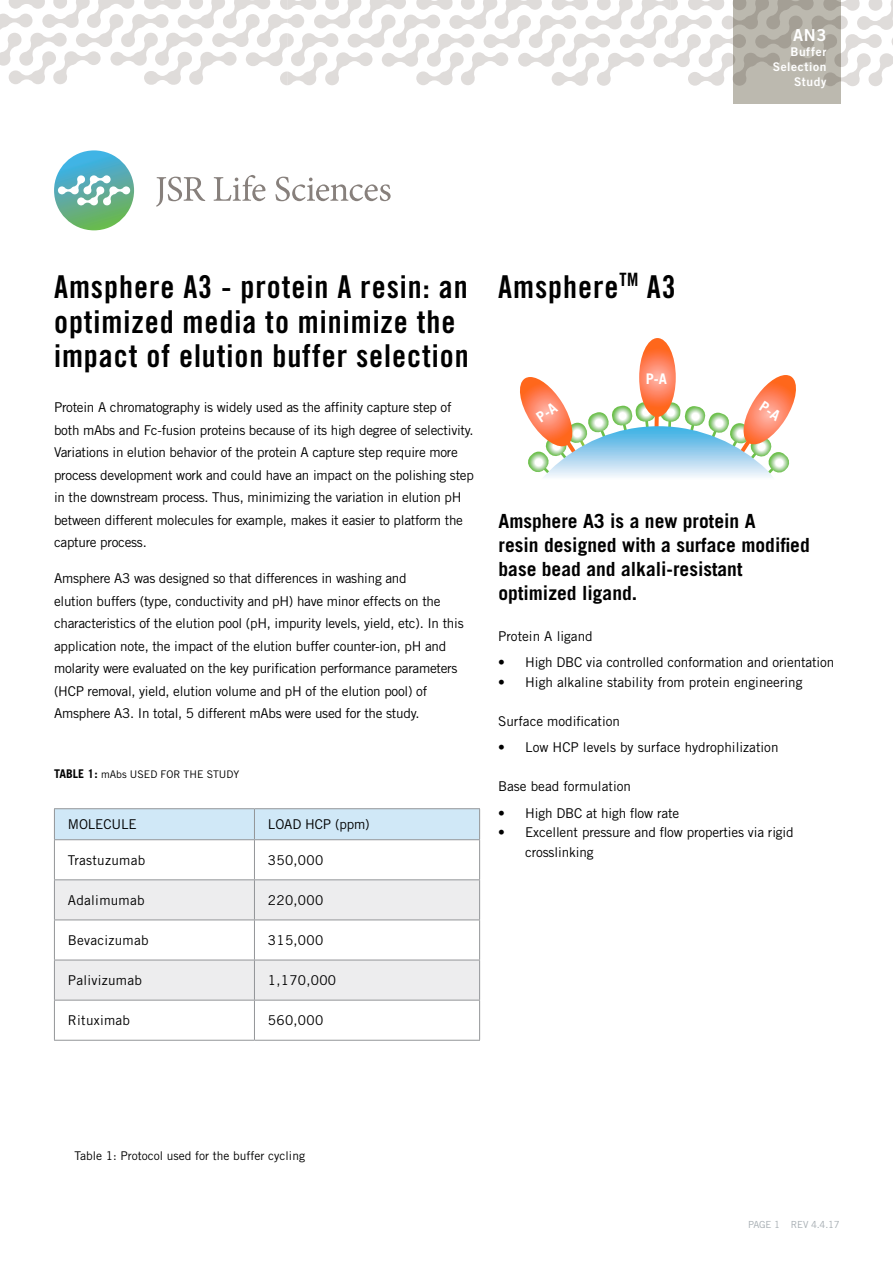
<style>
.page{position:relative;width:893px;height:1263px;background:#fff}
.page>*{position:absolute;margin:0;border:0;box-sizing:border-box;transform-origin:0 0}
.t1{font:31.5px/34.5px "Trade Gothic Bold Cond Twenty";letter-spacing:.03em;color:#000}
.t2{font:700 19.5px/24px "Trade Gothic";color:#000}
.t3{font:16.5px "Trade Gothic Bold Two";color:#fff}
.t4{font:700 14.7px "Trade Gothic";color:#fff}
.t5{font:13.5px/22.5px "Trade Gothic";letter-spacing:-.02em;color:#000}
.t6{font:13.5px "Trade Gothic";color:#000}
.t7{font:13.5px "Trade Gothic";letter-spacing:.02em;color:#000}
.t8{font:12px "Trade Gothic";color:#000}
.t9{font:12px/15px "Trade Gothic Bold Two";letter-spacing:.055em;color:#fff;text-align:right}
.t10{font:10.5px "Trade Gothic";color:#000}
.t11{font:9.75px "Trade Gothic";letter-spacing:-.02em;color:#a7aeb3}
.s1{font-weight:700;font-size:12px}
</style>
<div class="page">
<svg style="left:0;top:0;width:892px;height:86px"></svg>
<svg style="left:732px;top:0;width:107px;height:103px;background:#b4b1a7"></svg>
<div style="left:55px;top:809px;width:424px;height:30px;background:#d0e8f7"></div>
<svg style="left:55px;top:880px;width:424px;height:119px;fill:#ededee"></svg>
<hr style="left:54px;top:808px;width:200px;height:1px;background:#939598">
<hr style="left:54px;top:809px;width:1px;height:30px;background:#939598">
<hr style="left:254px;top:808px;width:226px;height:1px;background:#939598">
<hr style="left:254px;top:809px;width:1px;height:30px;background:#939598">
<hr style="left:479px;top:809px;width:1px;height:30px;background:#939598">
<hr style="left:54px;top:839px;width:200px;height:1px;background:#939598">
<hr style="left:54px;top:840px;width:1px;height:39px;background:#939598">
<hr style="left:254px;top:839px;width:226px;height:1px;background:#939598">
<hr style="left:254px;top:840px;width:1px;height:39px;background:#939598">
<hr style="left:479px;top:840px;width:1px;height:39px;background:#939598">
<hr style="left:54px;top:879px;width:200px;height:1px;background:#939598">
<hr style="left:54px;top:880px;width:1px;height:39px;background:#939598">
<hr style="left:254px;top:879px;width:226px;height:1px;background:#939598">
<hr style="left:254px;top:880px;width:1px;height:39px;background:#939598">
<hr style="left:479px;top:880px;width:1px;height:39px;background:#939598">
<hr style="left:54px;top:919px;width:200px;height:1px;background:#939598">
<hr style="left:54px;top:920px;width:1px;height:39px;background:#939598">
<hr style="left:254px;top:919px;width:226px;height:1px;background:#939598">
<hr style="left:254px;top:920px;width:1px;height:39px;background:#939598">
<hr style="left:479px;top:920px;width:1px;height:39px;background:#939598">
<hr style="left:54px;top:959px;width:200px;height:1px;background:#939598">
<hr style="left:54px;top:960px;width:1px;height:39px;background:#939598">
<hr style="left:254px;top:959px;width:226px;height:1px;background:#939598">
<hr style="left:254px;top:960px;width:1px;height:39px;background:#939598">
<hr style="left:479px;top:960px;width:1px;height:39px;background:#939598">
<hr style="left:54px;top:999px;width:200px;height:1px;background:#939598">
<hr style="left:54px;top:1000px;width:1px;height:39px;background:#939598">
<hr style="left:254px;top:999px;width:226px;height:1px;background:#939598">
<hr style="left:254px;top:1000px;width:1px;height:39px;background:#939598">
<hr style="left:479px;top:1000px;width:1px;height:39px;background:#939598">
<hr style="left:54px;top:1039px;width:200px;height:1px;background:#939598">
<hr style="left:254px;top:1039px;width:226px;height:1px;background:#939598">
<svg style="left:54px;top:150px;width:80px;height:80px"></svg>
<svg style="left:156px;top:177px;width:49px;height:30px"></svg>
<svg style="left:213px;top:175px;width:52px;height:26px"></svg>
<svg style="left:275px;top:177px;width:115px;height:24px"></svg>
<svg style="left:520px;top:338px;width:276px;height:139px"></svg>
<p class="t3" style="left:792px;top:25px;width:35px">AN3</p>
<p class="t9" style="left:772px;top:44px;width:55px">Buffer<br>Selection<br>Study</p>
<h1 class="t1" style="left:54px;top:269px;width:416px">Amsphere A3 - protein A resin: an optimized media to minimize the impact of elution buffer selection</h1>
<p class="t5" style="left:54px;top:396px;width:421px">Protein A chromatography is widely used as the affinity capture step of both mAbs and Fc-fusion proteins because of its high degree of selectivity.<br>Variations in elution behavior of the protein A capture step require more process development work and could have an impact on the polishing step in the downstream process. Thus, minimizing the variation in elution pH between different molecules for example, makes it easier to platform the capture process.</p>
<p class="t5" style="left:54px;top:567px;width:411px">Amsphere A3 was designed so that differences in washing and<br>elution buffers (type, conductivity and pH) have minor effects on the characteristics of the elution pool (pH, impurity levels, yield, etc). In this application note, the impact of the elution buffer counter-ion, pH and molarity were evaluated on the key purification performance parameters (HCP removal, yield, elution volume and pH of the elution pool) of Amsphere A3. In total, 5 different mAbs were used for the study.</p>
<p class="t10" style="left:54px;top:767px;width:187px"><span class="s1">TABLE 1:</span> mAbs USED FOR THE STUDY</p>
<p class="t5" style="left:68px;top:813px;width:70px">MOLECULE</p>
<p class="t5" style="left:268px;top:813px;width:103px">LOAD HCP (ppm)</p>
<p class="t7" style="left:68px;top:852px;width:79px">Trastuzumab</p>
<p class="t5" style="left:268px;top:848px;width:57px">350,000</p>
<p class="t7" style="left:68px;top:892px;width:78px">Adalimumab</p>
<p class="t5" style="left:268px;top:889px;width:57px">220,000</p>
<p class="t7" style="left:68px;top:932px;width:82px">Bevacizumab</p>
<p class="t5" style="left:268px;top:929px;width:57px">315,000</p>
<p class="t7" style="left:68px;top:972px;width:75px">Palivizumab</p>
<p class="t5" style="left:268px;top:969px;width:70px">1,170,000</p>
<p class="t7" style="left:68px;top:1012px;width:64px">Rituximab</p>
<p class="t5" style="left:268px;top:1009px;width:57px">560,000</p>
<h1 class="t1" style="left:498px;top:269px;width:179px">Amsphere<sup>TM</sup> A3</h1>
<p class="t4" style="left:645px;top:370px;width:23px">P-A</p>
<h2 class="t2" style="left:498px;top:509px;width:312px">Amsphere A3 is a new protein A<br>resin designed with a surface modified base bead and alkali-resistant optimized ligand.</h2>
<p class="t6" style="left:498px;top:628px;width:96px">Protein A ligand</p>
<p class="t5" style="left:498px;top:651px;width:337px">• High DBC via controlled conformation and orientation</p>
<p class="t6" style="left:498px;top:674px;width:306px">• High alkaline stability from protein engineering</p>
<p class="t6" style="left:498px;top:713px;width:123px">Surface modification</p>
<p class="t6" style="left:498px;top:739px;width:282px">• Low HCP levels by surface hydrophilization</p>
<p class="t6" style="left:498px;top:778px;width:134px">Base bead formulation</p>
<p class="t5" style="left:498px;top:801px;width:182px">• High DBC at high flow rate</p>
<p class="t5" style="left:525px;top:822px;width:270px;line-height:19.5px;text-indent:-27px">• Excellent pressure and flow properties via rigid crosslinking</p>
<p class="t8" style="left:75px;top:1148px;width:232px">Table 1: Protocol used for the buffer cycling</p>
<p class="t11" style="left:747px;top:1218px;width:93px">PAGE 1 REV 4.4.17</p>
</div>
